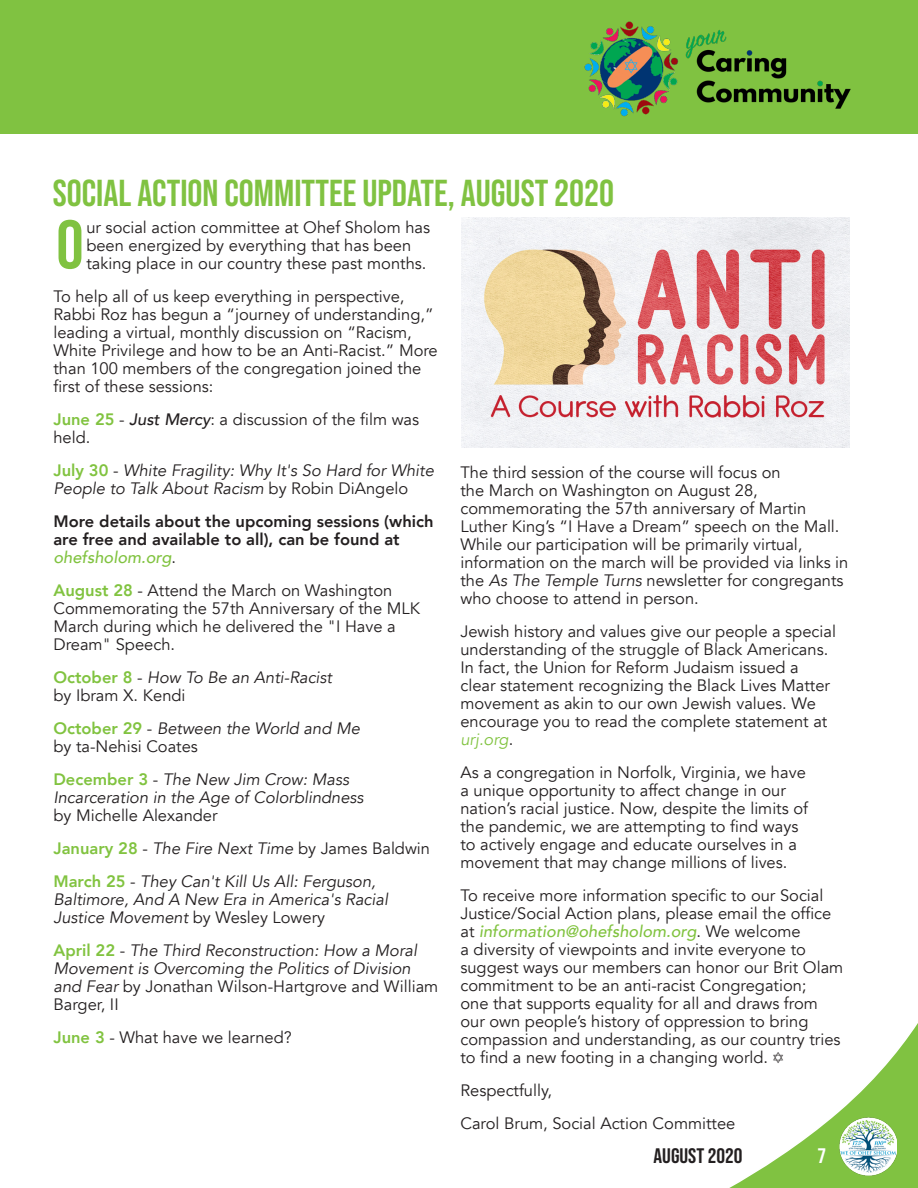
<style>
.page{position:relative;width:918px;height:1188px;background:#fff}
.page>*{position:absolute;margin:0;border:0;box-sizing:border-box;transform-origin:0 0}
.t1{font:68.55px "Bebas Neue";color:#80c241}
.t2{font:37.5px "Bebas Neue";color:#80c241}
.t3{font:21px "Bebas Neue";color:#231f20}
.t4{font:21px "Bebas Neue";color:#fff}
.t5{font:16.5px/18px "Avenir";color:#231f20}
.t6{font:italic 16.5px/18px "Avenir";color:#231f20}
.t7{font:800 16.5px/18px "Avenir";color:#231f20}
.s1{font-weight:800;color:#81c340}
.s2{font-weight:500;font-style:italic}
.s3{font-weight:800;font-style:normal;color:#81c340}
.s4{font-style:normal}
.s5{font-weight:500;font-style:italic;color:#81c340}
.s6{font-weight:400}
.s7{font-style:italic}
.s8{font-style:italic;color:#81c340}
</style>
<div class="page">
<img style="left:461px;top:217px;width:388px;height:230px">
<svg style="left:729px;top:1023px;width:189px;height:165px"></svg>
<img style="left:840px;top:1117px;width:56px;height:60px">
<div style="left:0;top:0;width:918px;height:134px;background:#80c241"></div>
<img style="left:584px;top:22px;width:267px;height:94px">
<p class="t2" style="left:53px;top:172px;width:563px">SOCIAL ACTION COMMITTEE UPDATE, AUGUST 2020</p>
<p class="t1" style="left:56px;top:206px;width:29px">O</p>
<p class="t5" style="left:86px;top:219px;width:345px">ur social action committee at Ohef Sholom has been energized by everything that has been taking place in our country these past months.</p>
<p class="t5" style="left:53px;top:288px;width:386px">To help all of us keep everything in perspective, Rabbi Roz has begun a “journey of understanding,” leading a virtual, monthly discussion on “Racism, White Privilege and how to be an Anti-Racist.” More than 100 members of the congregation joined the first of these sessions:</p>
<p class="t5" style="left:53px;top:411px;width:367px"><span class="s1">June 25</span> - <span class="s2">Just Mercy</span>: a discussion of the film was held.</p>
<p class="t6" style="left:53px;top:462px;width:382px"><span class="s3">July 30</span> <span class="s4">-</span> White Fragility: Why It's So Hard for White<br>People to Talk About Racism <span class="s4">by Robin DiAngelo</span></p>
<p class="t7" style="left:53px;top:512px;width:382px">More details about the upcoming sessions (which are free and available to all), can be found at <span class="s5">ohefsholom.org</span><span class="s6">.</span></p>
<p class="t5" style="left:53px;top:582px;width:368px"><span class="s1">August 28</span> - Attend the March on Washington Commemorating the 57th Anniversary of the MLK March during which he delivered the "I Have a Dream" Speech.</p>
<p class="t6" style="left:53px;top:669px;width:280px"><span class="s3">October 8</span> <span class="s4">-</span> How To Be an Anti-Racist <span class="s4">by Ibram X. Kendi</span></p>
<p class="t6" style="left:53px;top:720px;width:308px"><span class="s3">October 29</span> <span class="s4">-</span> Between the World and Me <span class="s4">by ta-Nehisi Coates</span></p>
<p class="t6" style="left:53px;top:771px;width:312px"><span class="s3">December 3</span> <span class="s4">-</span> The New Jim Crow: Mass<br>Incarceration in the Age of Colorblindness <span class="s4">by Michelle Alexander</span></p>
<p class="t5" style="left:53px;top:840px;width:378px"><span class="s1">January 28</span> - <span class="s7">The Fire Next Time</span> by James Baldwin</p>
<p class="t6" style="left:53px;top:873px;width:336px"><span class="s3">March 25</span> <span class="s4">-</span> They Can't Kill Us All: Ferguson,<br>Baltimore, And A New Era in America's Racial<br>Justice Movement <span class="s4">by Wesley Lowery</span></p>
<p class="t6" style="left:53px;top:942px;width:386px"><span class="s3">April 22</span> <span class="s4">-</span> The Third Reconstruction: How a Moral Movement is Overcoming the Politics of Division and Fear <span class="s4">by Jonathan Wilson-Hartgrove and William Barger, II</span></p>
<p class="t5" style="left:53px;top:1029px;width:240px"><span class="s1">June 3</span> - What have we learned?</p>
<p class="t5" style="left:460px;top:463px;width:390px">The third session of the course will focus on<br>the March on Washington on August 28, commemorating the 57th anniversary of Martin Luther King’s “I Have a Dream” speech on the Mall.<br>While our participation will be primarily virtual, information on the march will be provided via links in the <span class="s7">As The Temple Turns</span> newsletter for congregants who choose to attend in person.</p>
<p class="t5" style="left:460px;top:622px;width:377px">Jewish history and values give our people a special understanding of the struggle of Black Americans.<br>In fact, the Union for Reform Judaism issued a clear statement recognizing the Black Lives Matter movement as akin to our own Jewish values. We encourage you to read the complete statement at <span class="s8">urj.org</span>.</p>
<p class="t5" style="left:460px;top:763px;width:349px">As a congregation in Norfolk, Virginia, we have a unique opportunity to affect change in our nation’s racial justice. Now, despite the limits of the pandemic, we are attempting to find ways to actively engage and educate ourselves in a movement that may change millions of lives.</p>
<p class="t5" style="left:460px;top:886px;width:384px">To receive more information specific to our Social Justice/Social Action plans, please email the office at <span class="s5">information@ohefsholom.org</span>. We welcome<br>a diversity of viewpoints and invite everyone to suggest ways our members can honor our Brit Olam commitment to be an anti-racist Congregation;<br>one that supports equality for all and draws from our own people’s history of oppression to bring compassion and understanding, as our country tries to find a new footing in a changing world. ✡</p>
<p class="t5" style="left:460px;top:1081px;width:93px">Respectfully,</p>
<p class="t5" style="left:460px;top:1114px;width:276px">Carol Brum, Social Action Committee</p>
<p class="t3" style="left:654px;top:1144px;width:90px">AUGUST 2020</p>
<p class="t4" style="left:817px;top:1144px;width:10px">7</p>
</div>
